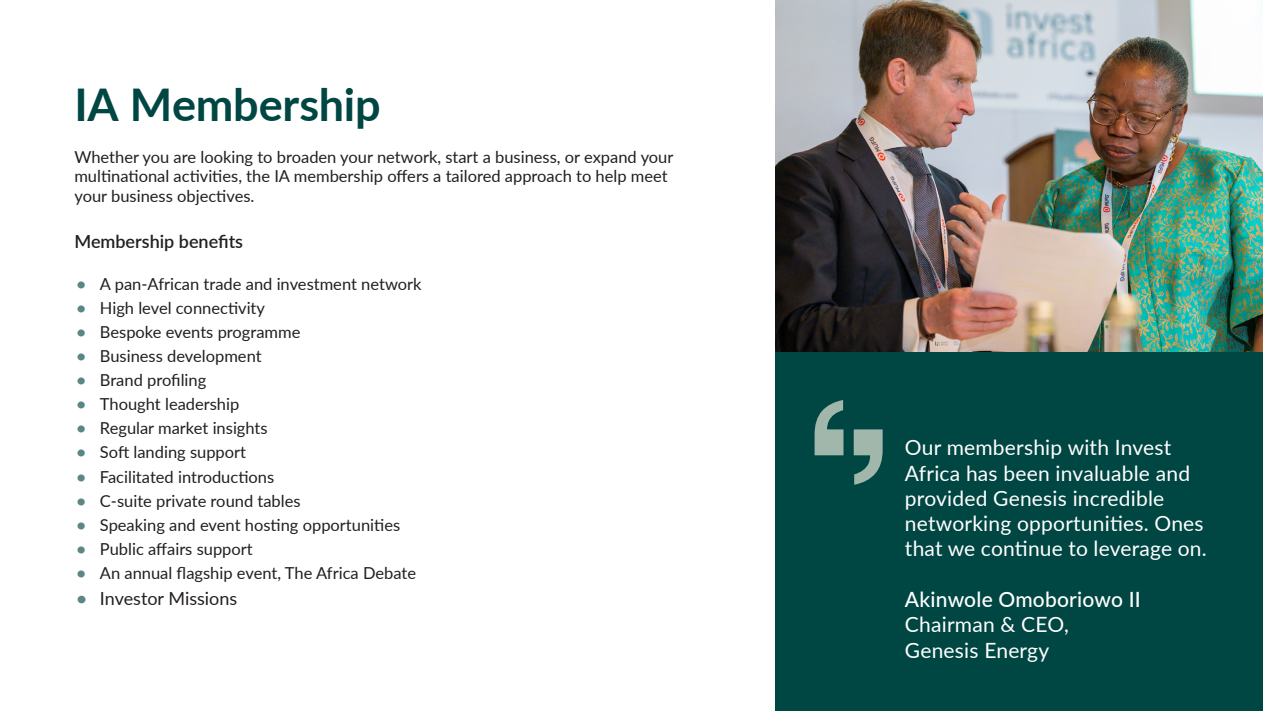
<style>
.page{position:relative;width:1263px;height:711px;background:#fff}
.page>*{position:absolute;margin:0;border:0;box-sizing:border-box;transform-origin:0 0}
.Heading{font:700 45px "Lato";letter-spacing:-.005em;color:#004643}
.t1{font:21px/25.2px "Lato";letter-spacing:.01em;color:#fff}
.Bullet_List_L1{font:600 18px "Lato";color:#231f20}
.t2{font:18px "Lato";color:#231f20}
.Heading-2{font:16.5px/19.8px "Lato";color:#231f20}
.s1{font-weight:700;color:#598785}
.s2{font-weight:500}
</style>
<div class="page">
<img style="left:775px;top:0;width:488px;height:352px">
<div style="left:775px;top:352px;width:488px;height:358px;background:#004643"></div>
<svg style="left:814px;top:400px;width:29px;height:55px"></svg>
<svg style="left:854px;top:429px;width:29px;height:55px"></svg>
<p class="Heading" style="left:74px;top:72px;width:308px">IA Membership</p>
<p class="Heading-2" style="left:74px;top:146px;width:601px">Whether you are looking to broaden your network, start a business, or expand your multinational activities, the IA membership offers a tailored approach to help meet your business objectives.</p>
<p class="Bullet_List_L1" style="left:74px;top:229px;width:170px">Membership benefits</p>
<p class="Heading-2" style="left:77px;top:273px;width:347px"><span class="s1">•</span> A pan-African trade and investment network</p>
<p class="Heading-2" style="left:77px;top:297px;width:190px"><span class="s1">•</span> High level connectivity</p>
<p class="Heading-2" style="left:77px;top:321px;width:225px"><span class="s1">•</span> Bespoke events programme</p>
<p class="Heading-2" style="left:77px;top:345px;width:187px"><span class="s1">•</span> Business development</p>
<p class="Heading-2" style="left:77px;top:369px;width:131px"><span class="s1">•</span> Brand profiling</p>
<p class="Heading-2" style="left:77px;top:393px;width:164px"><span class="s1">•</span> Thought leadership</p>
<p class="Heading-2" style="left:77px;top:417px;width:193px"><span class="s1">•</span> Regular market insights</p>
<p class="Heading-2" style="left:77px;top:441px;width:171px"><span class="s1">•</span> Soft landing support</p>
<p class="Heading-2" style="left:77px;top:465px;width:199px"><span class="s1">•</span> Facilitated introductions</p>
<p class="Heading-2" style="left:77px;top:489px;width:226px"><span class="s1">•</span> C-suite private round tables</p>
<p class="Heading-2" style="left:77px;top:513px;width:325px"><span class="s1">•</span> Speaking and event hosting opportunities</p>
<p class="Heading-2" style="left:77px;top:538px;width:178px"><span class="s1">•</span> Public affairs support</p>
<p class="Heading-2" style="left:77px;top:562px;width:341px"><span class="s1">•</span> An annual flagship event, The Africa Debate</p>
<p class="t2" style="left:77px;top:585px;width:162px"><span class="s1">•</span> Investor Missions</p>
<p class="t1" style="left:905px;top:434px;width:303px">Our membership with Invest<br>Africa has been invaluable and provided Genesis incredible networking opportunities. Ones that we continue to leverage on.</p>
<p class="t1" style="left:905px;top:585px;width:237px"><span class="s2">Akinwole Omoboriowo II<br></span>Chairman &amp; CEO,<br>Genesis Energy</p>
</div>
